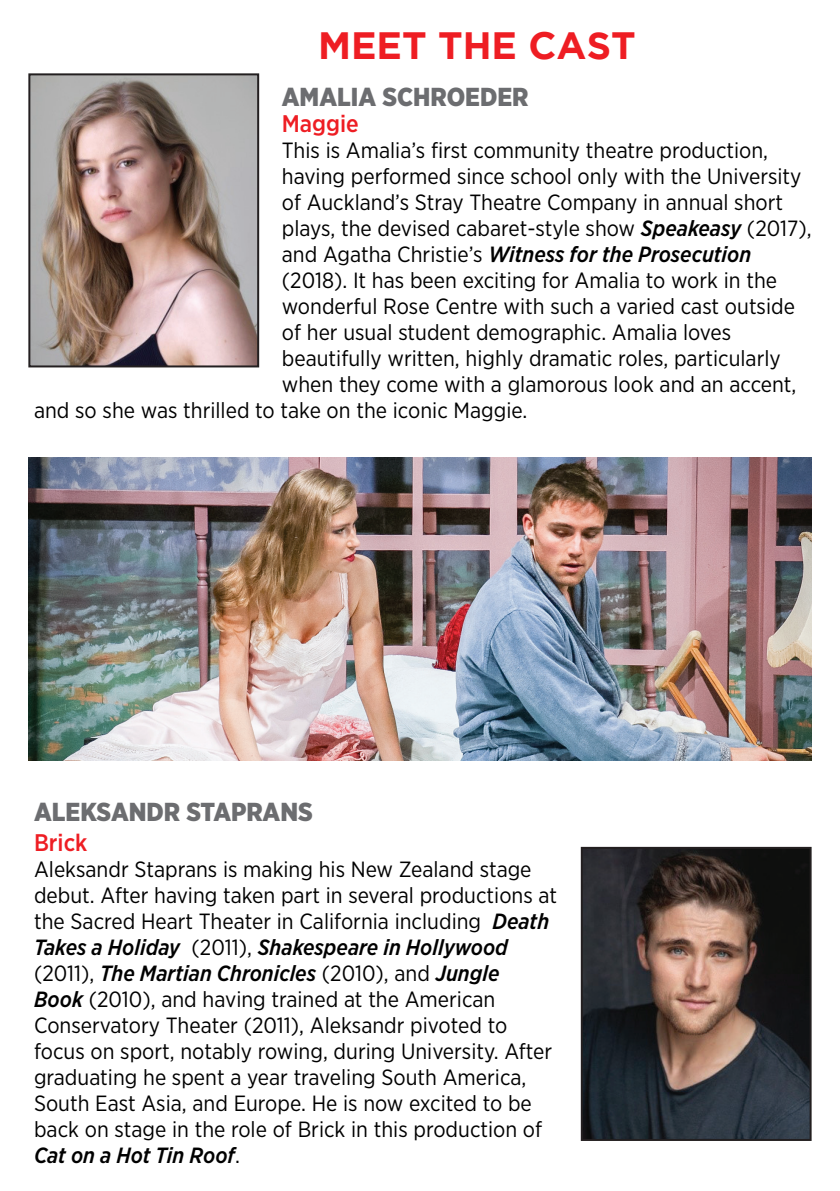
<style>
.page{position:relative;width:840px;height:1191px;background:#fff}
.page>*{position:absolute;margin:0;border:0;box-sizing:border-box;transform-origin:0 0}
.t1{font:700 38px "Gotham";color:#ee1d23}
.t2{font:900 26px "Gotham Narrow";color:#6c6d70}
.t3{font:500 24px "Gotham Narrow";color:#ee1d23}
.t4{font:22px/26px "Gotham Narrow";color:#000}
.t5{font:italic 500 22px "Gotham Narrow";color:#000}
.s1{font-weight:500;font-style:italic}
.s2{font-weight:400;font-style:normal}
</style>
<div class="page">
<img style="left:31px;top:76px;width:225px;height:288px">
<div style="left:28px;top:73px;width:231px;height:294px;border:2px solid #231f20"></div>
<img style="left:583px;top:850px;width:225px;height:288px">
<div style="left:580px;top:847px;width:231px;height:294px;border:2px solid #231f20"></div>
<img style="left:28px;top:457px;width:783px;height:304px">
<h1 class="t1" style="left:318px;top:24px;width:319px">MEET THE CAST</h1>
<p class="t2" style="left:282px;top:80px;width:248px">AMALIA SCHROEDER</p>
<p class="t3" style="left:282px;top:109px;width:78px">Maggie</p>
<p class="t4" style="left:282px;top:137px;width:487px">This is Amalia’s first community theatre production,</p>
<p class="t4" style="left:282px;top:163px;width:520px">having performed since school only with the University</p>
<p class="t4" style="left:282px;top:189px;width:502px">of Auckland’s Stray Theatre Company in annual short</p>
<p class="t4" style="left:282px;top:215px;width:531px">plays, the devised cabaret-style show <span class="s1">Speakeasy</span> (2017),</p>
<p class="t5" style="left:282px;top:240px;width:470px"><span class="s2">and Agatha Christie’s</span> Witness for the Prosecution</p>
<p class="t4" style="left:282px;top:267px;width:496px">(2018). It has been exciting for Amalia to work in the</p>
<p class="t4" style="left:282px;top:293px;width:514px">wonderful Rose Centre with such a varied cast outside</p>
<p class="t4" style="left:282px;top:319px;width:450px">of her usual student demographic. Amalia loves</p>
<p class="t4" style="left:282px;top:345px;width:500px">beautifully written, highly dramatic roles, particularly</p>
<p class="t4" style="left:282px;top:371px;width:516px">when they come with a glamorous look and an accent,</p>
<p class="t4" style="left:34px;top:397px;width:494px">and so she was thrilled to take on the iconic Maggie.</p>
<p class="t2" style="left:34px;top:794px;width:280px">ALEKSANDR STAPRANS</p>
<p class="t3" style="left:34px;top:827px;width:55px">Brick</p>
<p class="t4" style="left:34px;top:855px;width:524px">Aleksandr Staprans is making his New Zealand stage debut. After having taken part in several productions at the Sacred Heart Theater in California including <span class="s1">Death Takes a Holiday</span> (2011), <span class="s1">Shakespeare in Hollywood </span>(2011), <span class="s1">The Martian Chronicles</span> (2010), and <span class="s1">Jungle<br>Book</span> (2010), and having trained at the American Conservatory Theater (2011), Aleksandr pivoted to focus on sport, notably rowing, during University. After graduating he spent a year traveling South America, South East Asia, and Europe. He is now excited to be back on stage in the role of Brick in this production of <span class="s1">Cat on a Hot Tin Roof</span>.</p>
</div>
